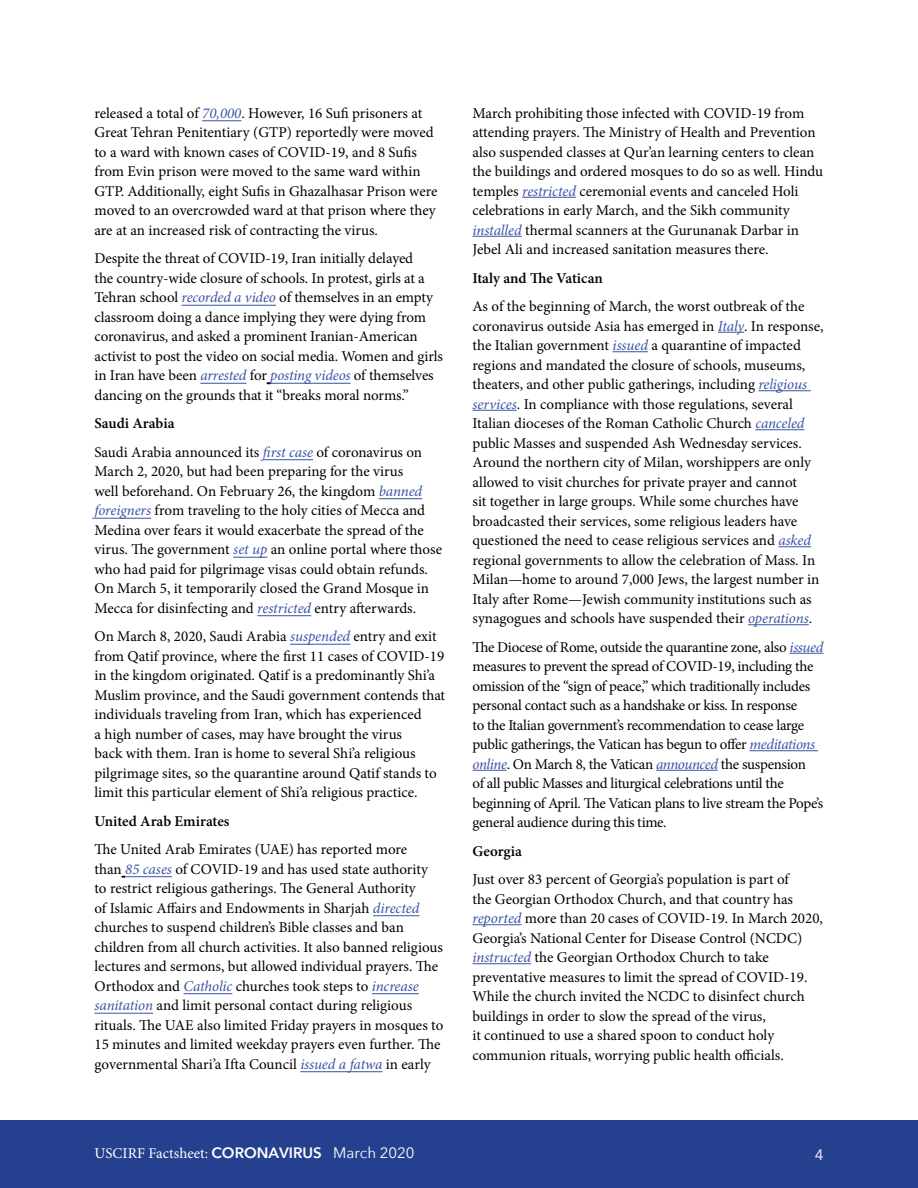
<style>
.page{position:relative;width:918px;height:1188px;background:#fff}
.page>*{position:absolute;margin:0;border:0;box-sizing:border-box;transform-origin:0 0}
.t1{font:15px/19.5px "Minion Pro";letter-spacing:-.005em;color:#000}
.t2{font:600 15px "Minion Pro";color:#000}
.t3{font:15px "Minion Pro";color:#fff}
.t4{font:15px "Avenir Next";color:#fff}
.s1{font-style:italic;color:#3a53a4}
.s2{font-weight:600}
.s3{font-family:"Avenir Next";font-weight:600}
.s4{font-family:"Avenir Next"}
</style>
<div class="page">
<div style="left:0;top:1120px;width:918px;height:68px;background:#25408f"></div>
<hr style="left:300px;top:1071px;width:82px;height:1px;background:#3a53a4">
<hr style="left:94px;top:1013px;width:59px;height:1px;background:#3a53a4">
<hr style="left:372px;top:993px;width:47px;height:1px;background:#3a53a4">
<hr style="left:184px;top:993px;width:48px;height:1px;background:#3a53a4">
<hr style="left:373px;top:915px;width:46px;height:1px;background:#3a53a4">
<hr style="left:125px;top:876px;width:47px;height:1px;background:#3a53a4">
<hr style="left:290px;top:644px;width:60px;height:1px;background:#3a53a4">
<hr style="left:257px;top:615px;width:54px;height:1px;background:#3a53a4">
<hr style="left:233px;top:557px;width:34px;height:1px;background:#3a53a4">
<hr style="left:95px;top:518px;width:56px;height:1px;background:#3a53a4">
<hr style="left:379px;top:498px;width:43px;height:1px;background:#3a53a4">
<hr style="left:263px;top:459px;width:50px;height:1px;background:#3a53a4">
<hr style="left:270px;top:383px;width:81px;height:1px;background:#3a53a4">
<hr style="left:200px;top:383px;width:47px;height:1px;background:#3a53a4">
<hr style="left:182px;top:305px;width:94px;height:1px;background:#3a53a4">
<hr style="left:202px;top:120px;width:39px;height:1px;background:#3a53a4">
<hr style="left:522px;top:197px;width:54px;height:1px;background:#3a53a4">
<hr style="left:472px;top:236px;width:50px;height:1px;background:#3a53a4">
<svg style="left:718px;top:332px;width:26px;height:1px"></svg>
<hr style="left:613px;top:351px;width:35px;height:1px;background:#3a53a4">
<hr style="left:758px;top:390px;width:53px;height:1px;background:#3a53a4">
<hr style="left:472px;top:410px;width:45px;height:1px;background:#3a53a4">
<hr style="left:755px;top:429px;width:50px;height:1px;background:#3a53a4">
<hr style="left:778px;top:546px;width:33px;height:1px;background:#3a53a4">
<hr style="left:748px;top:624px;width:61px;height:1px;background:#3a53a4">
<hr style="left:790px;top:653px;width:34px;height:1px;background:#3a53a4">
<hr style="left:750px;top:750px;width:68px;height:1px;background:#3a53a4">
<hr style="left:472px;top:770px;width:35px;height:1px;background:#3a53a4">
<hr style="left:656px;top:770px;width:62px;height:1px;background:#3a53a4">
<hr style="left:472px;top:924px;width:50px;height:1px;background:#3a53a4">
<hr style="left:472px;top:963px;width:59px;height:1px;background:#3a53a4">
<p class="t1" style="left:94px;top:103px;width:345px">released a total of <span class="s1">70,000</span>. However, 16 Sufi prisoners at Great Tehran Penitentiary (GTP) reportedly were moved to a ward with known cases of COVID-19, and 8 Sufis from Evin prison were moved to the same ward within GTP. Additionally, eight Sufis in Ghazalhasar Prison were moved to an overcrowded ward at that prison where they are at an increased risk of contracting the virus.</p>
<p class="t1" style="left:94px;top:249px;width:350px">Despite the threat of COVID-19, Iran initially delayed<br>the country-wide closure of schools. In protest, girls at a Tehran school <span class="s1">recorded a video</span> of themselves in an empty classroom doing a dance implying they were dying from coronavirus, and asked a prominent Iranian-American activist to post the video on social media. Women and girls in Iran have been <span class="s1">arrested</span> for <span class="s1">posting videos</span> of themselves dancing on the grounds that it “breaks moral norms.”</p>
<p class="t1" style="left:94px;top:409px;width:329px;line-height:28.5px"><span class="s2">Saudi Arabia<br></span>Saudi Arabia announced its <span class="s1">first case</span> of coronavirus on</p>
<p class="t1" style="left:94px;top:462px;width:349px">March 2, 2020, but had been preparing for the virus<br>well beforehand. On February 26, the kingdom <span class="s1">banned foreigners</span> from traveling to the holy cities of Mecca and Medina over fears it would exacerbate the spread of the virus. The government <span class="s1">set up</span> an online portal where those who had paid for pilgrimage visas could obtain refunds.<br>On March 5, it temporarily closed the Grand Mosque in Mecca for disinfecting and <span class="s1">restricted</span> entry afterwards.</p>
<p class="t1" style="left:94px;top:627px;width:352px">On March 8, 2020, Saudi Arabia <span class="s1">suspended</span> entry and exit from Qatif province, where the first 11 cases of COVID-19 in the kingdom originated. Qatif is a predominantly Shi’a Muslim province, and the Saudi government contends that individuals traveling from Iran, which has experienced<br>a high number of cases, may have brought the virus<br>back with them. Iran is home to several Shi’a religious pilgrimage sites, so the quarantine around Qatif stands to limit this particular element of Shi’a religious practice.</p>
<p class="t2" style="left:94px;top:811px;width:136px">United Arab Emirates</p>
<p class="t1" style="left:94px;top:840px;width:350px">The United Arab Emirates (UAE) has reported more<br>than <span class="s1">85 cases</span> of COVID-19 and has used state authority to restrict religious gatherings. The General Authority<br>of Islamic Affairs and Endowments in Sharjah <span class="s1">directed </span>churches to suspend children’s Bible classes and ban children from all church activities. It also banned religious lectures and sermons, but allowed individual prayers. The Orthodox and <span class="s1">Catholic</span> churches took steps to <span class="s1">increase sanitation</span> and limit personal contact during religious rituals. The UAE also limited Friday prayers in mosques to 15 minutes and limited weekday prayers even further. The governmental Shari’a Ifta Council <span class="s1">issued a fatwa</span> in early</p>
<p class="t1" style="left:472px;top:103px;width:352px">March prohibiting those infected with COVID-19 from attending prayers. The Ministry of Health and Prevention also suspended classes at Qur’an learning centers to clean the buildings and ordered mosques to do so as well. Hindu temples <span class="s1">restricted</span> ceremonial events and canceled Holi celebrations in early March, and the Sikh community <span class="s1">installed</span> thermal scanners at the Gurunanak Darbar in Jebel Ali and increased sanitation measures there.</p>
<p class="t2" style="left:472px;top:268px;width:132px">Italy and The Vatican</p>
<p class="t1" style="left:472px;top:297px;width:352px">As of the beginning of March, the worst outbreak of the coronavirus outside Asia has emerged in <span class="s1">Italy</span>. In response, the Italian government <span class="s1">issued</span> a quarantine of impacted regions and mandated the closure of schools, museums, theaters, and other public gatherings, including <span class="s1">religious services</span>. In compliance with those regulations, several Italian dioceses of the Roman Catholic Church <span class="s1">canceled </span>public Masses and suspended Ash Wednesday services.<br>Around the northern city of Milan, worshippers are only allowed to visit churches for private prayer and cannot<br>sit together in large groups. While some churches have broadcasted their services, some religious leaders have questioned the need to cease religious services and <span class="s1">asked </span>regional governments to allow the celebration of Mass. In Milan—home to around 7,000 Jews, the largest number in Italy after Rome—Jewish community institutions such as synagogues and schools have suspended their <span class="s1">operations</span>.</p>
<p class="t1" style="left:472px;top:637px;width:352px">The Diocese of Rome, outside the quarantine zone, also <span class="s1">issued </span>measures to prevent the spread of COVID-19, including the omission of the “sign of peace,” which traditionally includes personal contact such as a handshake or kiss. In response<br>to the Italian government’s recommendation to cease large public gatherings, the Vatican has begun to offer <span class="s1">meditations online</span>. On March 8, the Vatican <span class="s1">announced</span> the suspension<br>of all public Masses and liturgical celebrations until the beginning of April. The Vatican plans to live stream the Pope’s general audience during this time.</p>
<p class="t2" style="left:472px;top:841px;width:51px">Georgia</p>
<p class="t1" style="left:472px;top:870px;width:352px">Just over 83 percent of Georgia’s population is part of<br>the Georgian Orthodox Church, and that country has <span class="s1">reported</span> more than 20 cases of COVID-19. In March 2020, Georgia’s National Center for Disease Control (NCDC) <span class="s1">instructed</span> the Georgian Orthodox Church to take preventative measures to limit the spread of COVID-19.<br>While the church invited the NCDC to disinfect church buildings in order to slow the spread of the virus,<br>it continued to use a shared spoon to conduct holy communion rituals, worrying public health officials.</p>
<p class="t3" style="left:94px;top:1143px;width:322px">USCIRF Factsheet: <span class="s3">CORONAVIRUS</span> <span class="s4">March 2020</span></p>
<p class="t4" style="left:815px;top:1142px;width:10px">4</p>
</div>
